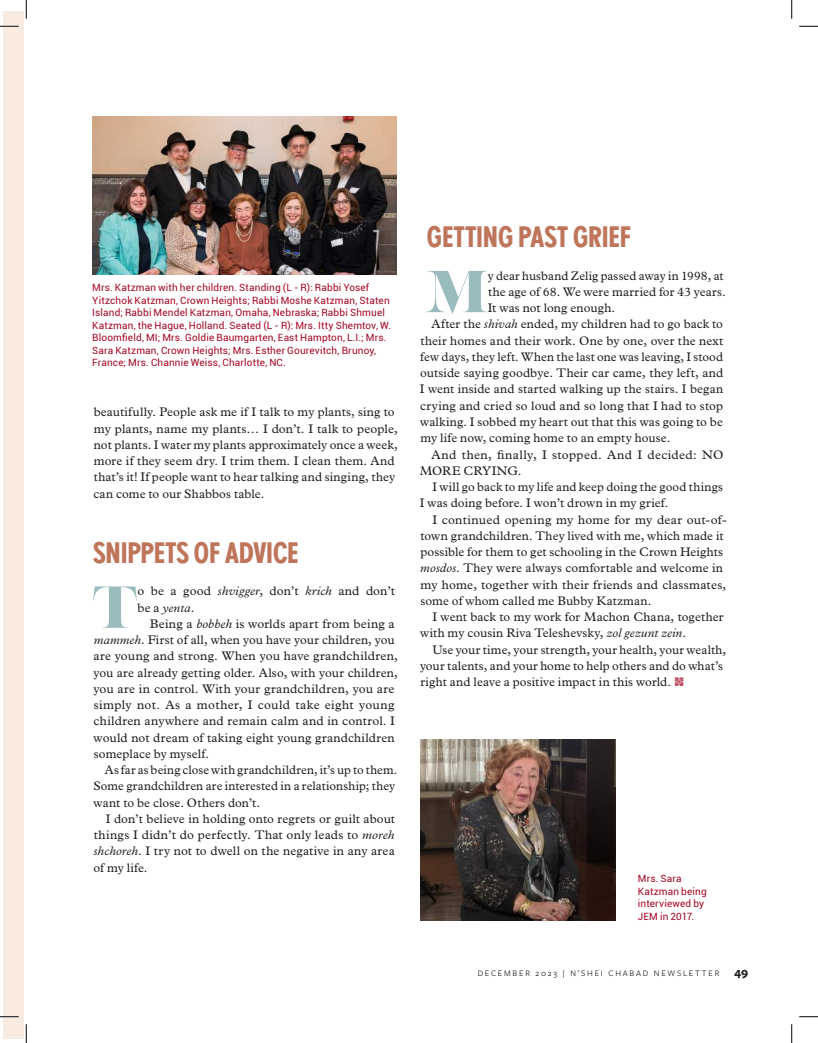
<style>
.page{position:relative;width:818px;height:1043px;background:#fff}
.page>*{position:absolute;margin:0;border:0;box-sizing:border-box;transform-origin:0 0}
.t1{font:58.88px "Lust";color:#9bbcbf}
.t2{font:28.75px "Super Grotesk A Cd Med LF";letter-spacing:-.005em;color:#bf755a}
.t3{font:12.5px/16.2px "Plantin MT Pro";letter-spacing:.01em;color:#231f20}
.t4{font:10px/12.5px "Roboto";letter-spacing:.015em;color:#a60825}
.t5{font:8.75px "Freight Sans Pro";letter-spacing:.2em;color:#231f20}
.s1{font-style:italic}
.s2{font-family:"Free Tiles";color:#a60825}
.s3{font-weight:700;font-size:12.5px}
</style>
<div class="page">
<div style="left:4px;top:11px;width:20px;height:1028px;background:#faebe1"></div>
<img style="left:420px;top:739px;width:195px;height:181px">
<img style="left:92px;top:116px;width:304px;height:159px">
<svg style="left:0;top:25px;width:19px;height:2px"></svg>
<svg style="left:799px;top:25px;width:19px;height:2px"></svg>
<svg style="left:0;top:1015px;width:19px;height:2px"></svg>
<svg style="left:799px;top:1016px;width:19px;height:1px"></svg>
<svg style="left:25px;top:0;width:2px;height:19px"></svg>
<svg style="left:25px;top:1024px;width:2px;height:18px"></svg>
<svg style="left:791px;top:0;width:1px;height:19px"></svg>
<svg style="left:791px;top:1024px;width:1px;height:18px"></svg>
<p class="t4" style="left:92px;top:281px;width:300px">Mrs. Katzman with her children. Standing (L - R): Rabbi Yosef Yitzchok Katzman, Crown Heights; Rabbi Moshe Katzman, Staten Island; Rabbi Mendel Katzman, Omaha, Nebraska; Rabbi Shmuel Katzman, the Hague, Holland. Seated (L - R): Mrs. Itty Shemtov, W.<br>Bloomfield, MI; Mrs. Goldie Baumgarten, East Hampton, L.I.; Mrs.<br>Sara Katzman, Crown Heights; Mrs. Esther Gourevitch, Brunoy, France; Mrs. Channie Weiss, Charlotte, NC.</p>
<p class="t3" style="left:94px;top:404px;width:306px">beautifully. People ask me if I talk to my plants, sing to my plants, name my plants… I don’t. I talk to people, not plants. I water my plants approximately once a week, more if they seem dry. I trim them. I clean them. And that’s it! If people want to hear talking and singing, they can come to our Shabbos table.</p>
<h2 class="t2" style="left:93px;top:535px;width:207px">SNIPPETS OF ADVICE</h2>
<h1 class="t1" style="left:93px;top:571px;width:46px">T</h1>
<p class="t3" style="left:137px;top:583px;width:259px">o be a good <span class="s1">shvigger</span>, don’t <span class="s1">krich</span> and don’t be a <span class="s1">yenta</span>.</p>
<p class="t3" style="left:93px;top:615px;width:306px;text-indent:56px">Being a <span class="s1">bobbeh</span> is worlds apart from being a <span class="s1">mammeh</span>. First of all, when you have your children, you are young and strong. When you have grandchildren, you are already getting older. Also, with your children, you are in control. With your grandchildren, you are simply not. As a mother, I could take eight young children anywhere and remain calm and in control. I would not dream of taking eight young grandchildren someplace by myself.</p>
<p class="t3" style="left:93px;top:761px;width:305px;text-indent:12px">As far as being close with grandchildren, it’s up to them.<br>Some grandchildren are interested in a relationship; they want to be close. Others don’t.</p>
<p class="t3" style="left:93px;top:810px;width:303px;text-align:justify;text-indent:12px">I don’t believe in holding onto regrets or guilt about things I didn’t do perfectly. That only leads to <span class="s1">moreh shchoreh</span>. I try not to dwell on the negative in any area of my life.</p>
<h2 class="t2" style="left:427px;top:220px;width:205px">GETTING PAST GRIEF</h2>
<h1 class="t1" style="left:425px;top:256px;width:64px">M</h1>
<p class="t3" style="left:488px;top:267px;width:237px">y dear husband Zelig passed away in 1998, at</p>
<p class="t3" style="left:488px;top:284px;width:239px">the age of 68. We were married for 43 years.</p>
<p class="t3" style="left:487px;top:300px;width:129px">It was not long enough.</p>
<p class="t3" style="left:431px;top:316px;width:293px">After the <span class="s1">shivah</span> ended, my children had to go back to</p>
<p class="t3" style="left:420px;top:332px;width:304px">their homes and their work. One by one, over the next</p>
<p class="t3" style="left:420px;top:349px;width:304px">few days, they left. When the last one was leaving, I stood</p>
<p class="t3" style="left:420px;top:365px;width:304px">outside saying goodbye. Their car came, they left, and</p>
<p class="t3" style="left:420px;top:381px;width:305px">I went inside and started walking up the stairs. I began</p>
<p class="t3" style="left:420px;top:397px;width:304px">crying and cried so loud and so long that I had to stop</p>
<p class="t3" style="left:420px;top:414px;width:304px">walking. I sobbed my heart out that this was going to be</p>
<p class="t3" style="left:420px;top:430px;width:251px">my life now, coming home to an empty house.</p>
<p class="t3" style="left:431px;top:446px;width:293px">And then, finally, I stopped. And I decided: NO</p>
<p class="t3" style="left:420px;top:462px;width:103px">MORE CRYING.</p>
<p class="t3" style="left:432px;top:479px;width:292px">I will go back to my life and keep doing the good things</p>
<p class="t3" style="left:420px;top:495px;width:250px">I was doing before. I won’t drown in my grief.</p>
<p class="t3" style="left:432px;top:511px;width:296px">I continued opening my home for my dear out-of-</p>
<p class="t3" style="left:420px;top:527px;width:305px">town grandchildren. They lived with me, which made it</p>
<p class="t3" style="left:420px;top:544px;width:304px">possible for them to get schooling in the Crown Heights</p>
<p class="t3" style="left:420px;top:560px;width:304px"><span class="s1">mosdos</span>. They were always comfortable and welcome in</p>
<p class="t3" style="left:420px;top:576px;width:307px">my home, together with their friends and classmates,</p>
<p class="t3" style="left:420px;top:592px;width:232px">some of whom called me Bubby Katzman.</p>
<p class="t3" style="left:432px;top:609px;width:292px">I went back to my work for Machon Chana, together</p>
<p class="t3" style="left:420px;top:625px;width:267px">with my cousin Riva Teleshevsky, <span class="s1">zol gezunt zein</span>.</p>
<p class="t3" style="left:432px;top:641px;width:295px">Use your time, your strength, your health, your wealth,</p>
<p class="t3" style="left:420px;top:657px;width:304px">your talents, and your home to help others and do what’s</p>
<p class="t3" style="left:420px;top:674px;width:265px">right and leave a positive impact in this world. <span class="s2">b</span></p>
<p class="t4" style="left:638px;top:872px;width:70px">Mrs. Sara<br>Katzman being interviewed by<br>JEM in 2017.</p>
<p class="t5" style="left:477px;top:966px;width:272px">DECEMBER 2023 | N’SHEI CHABAD NEWSLETTER <span class="s3">49</span></p>
</div>
